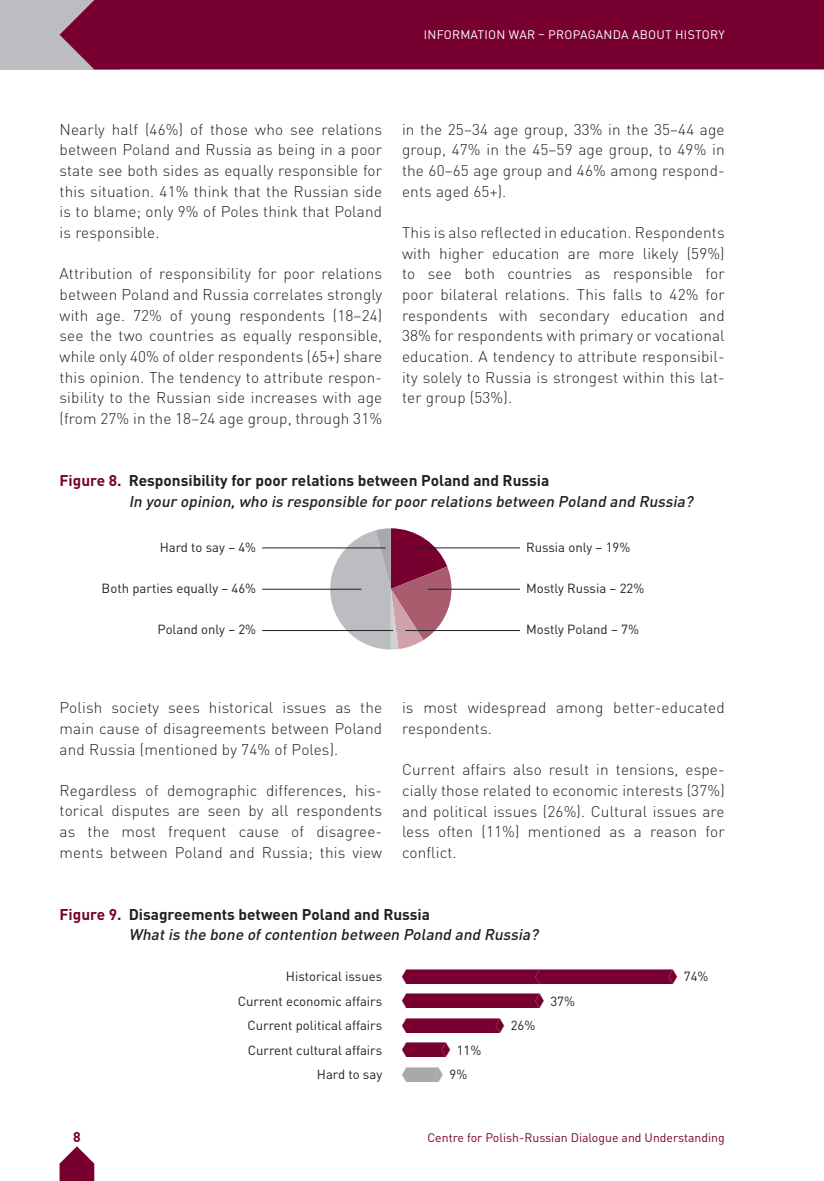
<style>
.page{position:relative;width:824px;height:1181px;background:#fff}
.page>*{position:absolute;margin:0;border:0;box-sizing:border-box;transform-origin:0 0}
.t1{font:169.75px "Chartwell Pies";color:#780031}
.t2{font:300 15.4px/20.7px "DIN Pro";letter-spacing:.01em;color:#231f20;text-align:justify}
.t3{font:italic 500 15.4px/20.7px "DIN Pro";letter-spacing:-.225em;color:#231f20}
.t4{font:700 14px "DIN Pro";color:#780031}
.t5{font:13.12px "DIN Pro";color:#231f20}
.t6{font:12.25px "DIN Pro";color:#780031}
.t7{font:12.25px "DIN Pro";letter-spacing:.02em;color:#fff}
.s1{font-weight:700;font-style:normal;color:#780031}
.s2{font-weight:700;font-style:normal}
.s3{color:#a85c6e}
.s4{color:#d0a1ab}
.s5{color:#d1d2d4}
.s6{color:#bcbdc0}
.s7{color:#a8a9ad}
.s8{font-family:"Chartwell Bars";font-size:21px;color:#780031}
.s9{font-family:"Chartwell Bars";font-size:21px;color:#a8a9ad}
</style>
<div class="page">
<svg style="left:60px;top:1146px;width:34px;height:35px"></svg>
<div style="left:0;top:0;width:119px;height:69px;background:#bcbdc0"></div>
<div style="left:60px;top:0;width:763px;height:69px;background:#780031"></div>
<hr style="left:428px;top:589px;width:92px;height:1px;background:#231f20">
<hr style="left:405px;top:630px;width:115px;height:1px;background:#231f20">
<hr style="left:412px;top:547px;width:108px;height:1px;background:#231f20">
<hr style="left:262px;top:547px;width:123px;height:1px;background:#231f20">
<hr style="left:262px;top:589px;width:99px;height:1px;background:#231f20">
<hr style="left:262px;top:630px;width:131px;height:1px;background:#231f20">
<p class="t7" style="left:424px;top:27px;width:302px">INFORMATION WAR – PROPAGANDA ABOUT HISTORY</p>
<p class="t2" style="left:60px;top:118px;width:324px">Nearly half (46%) of those who see relations between Poland and Russia as being in a poor state see both sides as equally responsible for this situation. 41% think that the Russian side is to blame; only 9% of Poles think that Poland is responsible.</p>
<p class="t2" style="left:60px;top:263px;width:324px">Attribution of responsibility for poor relations between Poland and Russia correlates strongly with age. 72% of young respondents (18–24) see the two countries as equally responsible, while only 40% of older respondents (65+) share this opinion. The tendency to attribute respon&shy;sibility to the Russian side increases with age (from 27% in the 18–24 age group, through 31%</p>
<p class="t2" style="left:402px;top:118px;width:324px">in the 25–34 age group, 33% in the 35–44 age group, 47% in the 45–59 age group, to 49% in the 60–65 age group and 46% among respond&shy;ents aged 65+).</p>
<p class="t2" style="left:402px;top:222px;width:324px">This is also reflected in education. Respondents with higher education are more likely (59%) to see both countries as responsible for poor bilateral relations. This falls to 42% for respondents with secondary education and 38% for respondents with primary or vocational education. A tendency to attribute responsibil&shy;ity solely to Russia is strongest within this lat&shy;ter group (53%).</p>
<p class="t3" style="left:129px;top:469px;width:569px;text-indent:-69px"><span class="s1">Figure 8.</span> <span class="s2">Responsibility for poor relations between Poland and Russia<br></span>In your opinion,who is responsible for poor relations between Poland and Russia?</p>
<h1 class="t1" style="left:322px;top:496px;width:269px">19+<span class="s3">2</span><span class="s4">7</span><span class="s5">2</span><span class="s6">6</span><span class="s7">4</span></h1>
<p class="t5" style="left:526px;top:538px;width:106px">Russia only – 19%</p>
<p class="t5" style="left:526px;top:579px;width:120px">Mostly Russia – 22%</p>
<p class="t5" style="left:526px;top:620px;width:114px">Mostly Poland – 7%</p>
<p class="t5" style="left:160px;top:538px;width:98px">Hard to say – 4%</p>
<p class="t5" style="left:102px;top:579px;width:156px">Both parties equally – 46%</p>
<p class="t5" style="left:157px;top:620px;width:100px">Poland only – 2%</p>
<p class="t2" style="left:60px;top:696px;width:324px">Polish society sees historical issues as the main cause of disagreements between Poland and Russia (mentioned by 74% of Poles).</p>
<p class="t2" style="left:60px;top:779px;width:324px">Regardless of demographic differences, his&shy;torical disputes are seen by all respondents as the most frequent cause of disagree&shy;ments between Poland and Russia; this view</p>
<p class="t2" style="left:402px;top:696px;width:324px">is most widespread among better-educated respondents.</p>
<p class="t2" style="left:402px;top:758px;width:324px">Current affairs also result in tensions, espe&shy;cially those related to economic interests (37%) and political issues (26%). Cultural issues are less often (11%) mentioned as a reason for conflict.</p>
<p class="t3" style="left:129px;top:903px;width:414px;text-indent:-69px"><span class="s1">Figure 9.</span> <span class="s2">Disagreements between Poland and Russia<br></span>Whatis the bone ofcontention between Poland and Russia?</p>
<p class="t5" style="left:286px;top:967px;width:424px">Historical issues <span class="s8">740+740=</span> 74%</p>
<p class="t5" style="left:238px;top:992px;width:339px">Current economic affairs <span class="s8">740=</span> 37%</p>
<p class="t5" style="left:247px;top:1016px;width:289px">Current political affairs <span class="s8">520=</span> 26%</p>
<p class="t5" style="left:248px;top:1041px;width:235px">Current cultural affairs <span class="s8">220=</span> 11%</p>
<p class="t5" style="left:317px;top:1065px;width:152px">Hard to say <span class="s9">180=</span> 9%</p>
<p class="t4" style="left:73px;top:1127px;width:9px">8</p>
<p class="t6" style="left:427px;top:1129px;width:299px">Centre for Polish-Russian Dialogue and Understanding</p>
</div>
